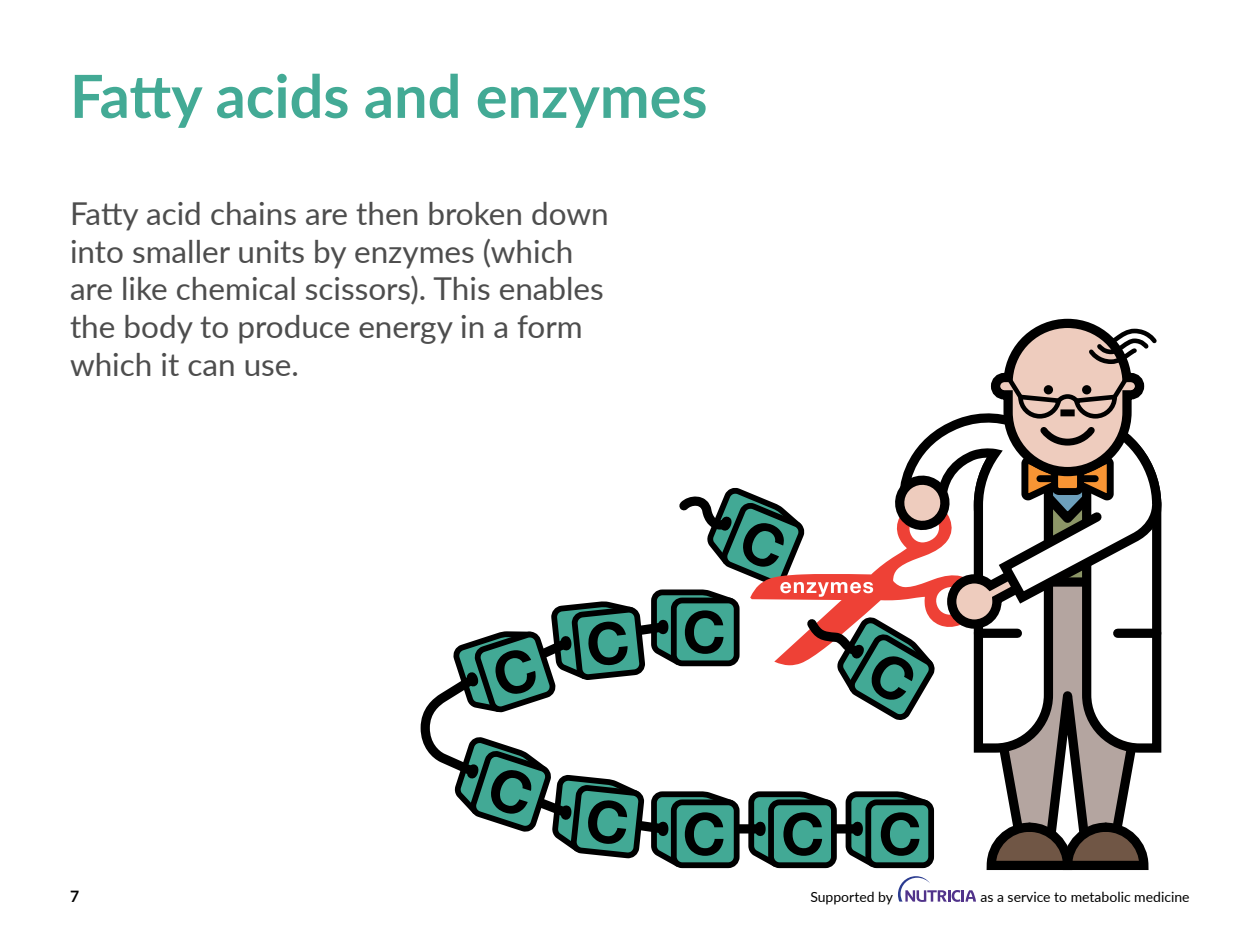
<style>
.page{position:relative;width:1260px;height:945px;background:#fff}
.page>*{position:absolute;margin:0;border:0;box-sizing:border-box;transform-origin:0 0}
.t1{font:700 59.5px "Lato";color:#43aa95}
.t2{font:700 58.27px "Helvetica Neue";color:#000}
.t3{font:31.5px/37.8px "Lato";color:#4d4d4d}
.t4{font:700 15.75px "Lato";color:#000}
.t5{font:14px "Lato";color:#000}
</style>
<div class="page">
<svg style="left:420px;top:318px;width:742px;height:584px"></svg>
<h1 class="t1" style="left:70px;top:52px;width:639px">Fatty acids and enzymes</h1>
<p class="t3" style="left:70px;top:193px;width:540px">Fatty acid chains are then broken down into smaller units by enzymes (which are like chemical scissors). This enables the body to produce energy in a form which it can use.</p>
<h2 class="t2" style="left:683px;top:586px;width:45px">C</h2>
<h2 class="t2" style="left:683px;top:788px;width:241px">CCC</h2>
<p class="t4" style="left:70px;top:884px;width:11px">7</p>
<p class="t5" style="left:810px;top:887px;width:84px">Supported by</p>
<p class="t5" style="left:980px;top:887px;width:211px">as a service to metabolic medicine</p>
</div>
